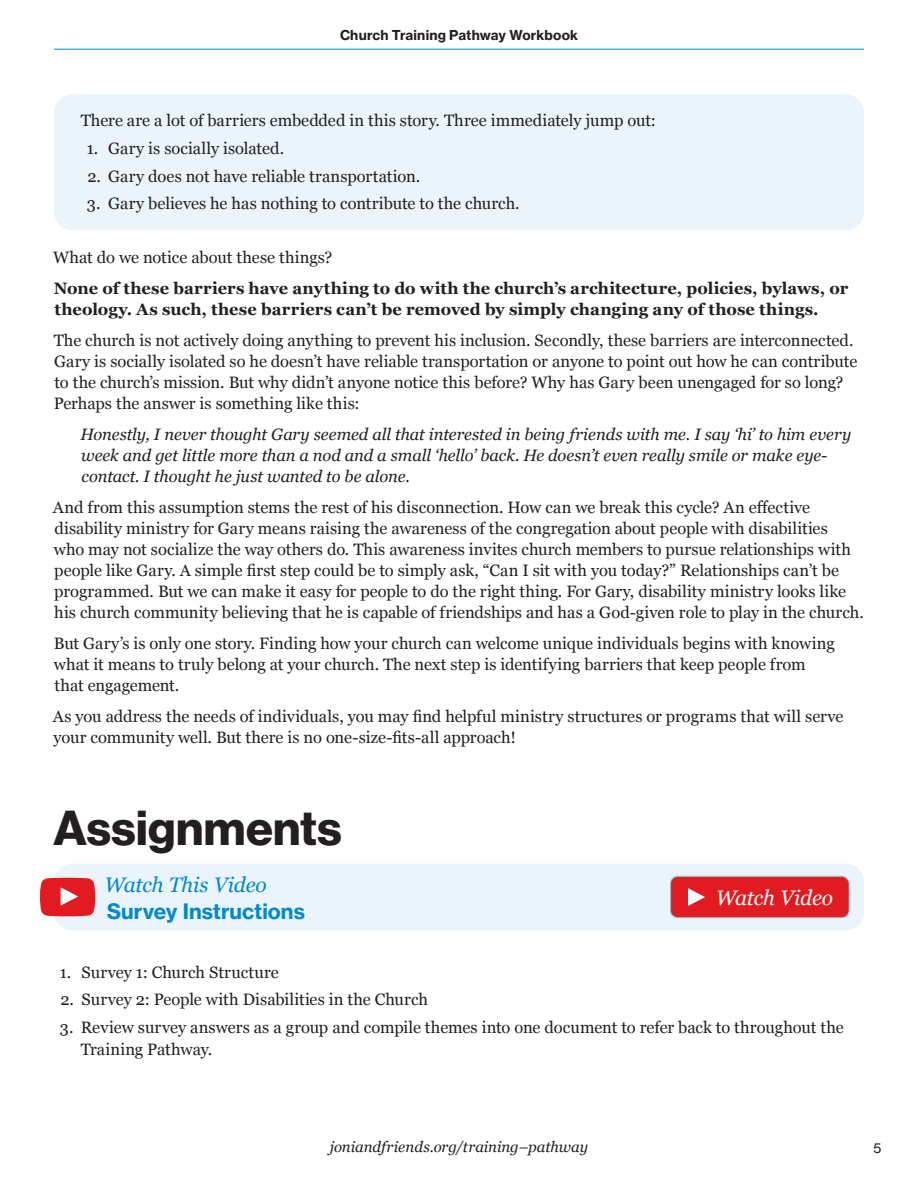
<style>
.page{position:relative;width:918px;height:1188px;background:#fff}
.page>*{position:absolute;margin:0;border:0;box-sizing:border-box;transform-origin:0 0}
.t1{font:48px "N Haas Grotesk DS Pro 75 Bd";letter-spacing:.01em;color:#231f20}
.Blue_Subheadline{font:21px/27px "N Haas Grotesk TX Pro 75 Bd";letter-spacing:.005em;color:#0089cf}
.Body{font:italic 21px "Georgia";letter-spacing:-.01em;color:#fff}
.Body-2{font:16.5px/21px "Georgia";color:#231f20}
.FAQ_Answer{font:italic 16.5px/21px "Georgia";letter-spacing:-.005em;color:#231f20}
.Body-3{font:700 16.5px/21px "Georgia";letter-spacing:.005em;color:#231f20}
.t2{font:italic 15px "Georgia";color:#231f20}
.t3{font:13.5px "N Haas Grotesk TX Pro 75 Bd";letter-spacing:.015em;color:#231f20}
.t4{font:13.5px "N Haas Grotesk TX Pro 55 Rg";color:#231f20}
.s1{font-family:"Georgia";font-style:italic}
</style>
<div class="page">
<hr style="left:54px;top:49px;width:810px;height:1px;background:#0089cf">
<div style="left:54px;top:864px;width:810px;height:66px;background:#ebf4fa;border-radius:18px"></div>
<svg style="left:40px;top:877px;width:56px;height:40px;background:#e54047"></svg>
<div style="left:54px;top:94px;width:810px;height:136px;background:#ebf4fa;border-radius:18px"></div>
<div style="left:670px;top:875px;width:180px;height:44px;background:#231f20;opacity:.85"></div>
<div style="left:672px;top:877px;width:176px;height:40px;background:#e21a21;border-radius:7px"></div>
<svg style="left:688px;top:888px;width:17px;height:18px"></svg>
<p class="t3" style="left:340px;top:27px;width:240px">Church Training Pathway Workbook</p>
<p class="Body-2" style="left:81px;top:109px;width:577px">There are a lot of barriers embedded in this story. Three immediately jump out:</p>
<p class="Body-2" style="left:87px;top:137px;width:199px">1. Gary is socially isolated.</p>
<p class="Body-2" style="left:87px;top:165px;width:334px">2. Gary does not have reliable transportation.</p>
<p class="Body-2" style="left:87px;top:193px;width:434px">3. Gary believes he has nothing to contribute to the church.</p>
<p class="Body-2" style="left:53px;top:246px;width:281px">What do we notice about these things?</p>
<p class="Body-3" style="left:54px;top:277px;width:796px">None of these barriers have anything to do with the church’s architecture, policies, bylaws, or theology. As such, these barriers can’t be removed by simply changing any of those things.</p>
<p class="Body-2" style="left:54px;top:329px;width:805px">The church is not actively doing anything to prevent his inclusion. Secondly, these barriers are interconnected.<br>Gary is socially isolated so he doesn’t have reliable transportation or anyone to point out how he can contribute to the church’s mission. But why didn’t anyone notice this before? Why has Gary been unengaged for so long?<br>Perhaps the answer is something like this:</p>
<p class="FAQ_Answer" style="left:80px;top:423px;width:772px">Honestly, I never thought Gary seemed all that interested in being friends with me. I say ‘hi’ to him every week and get little more than a nod and a small ‘hello’ back. He doesn’t even really smile or make eye&shy;contact. I thought he just wanted to be alone.</p>
<p class="Body-2" style="left:53px;top:496px;width:812px">And from this assumption stems the rest of his disconnection. How can we break this cycle? An effective disability ministry for Gary means raising the awareness of the congregation about people with disabilities<br>who may not socialize the way others do. This awareness invites church members to pursue relationships with people like Gary. A simple first step could be to simply ask, “Can I sit with you today?” Relationships can’t be programmed. But we can make it easy for people to do the right thing. For Gary, disability ministry looks like his church community believing that he is capable of friendships and has a God-given role to play in the church.</p>
<p class="Body-2" style="left:54px;top:632px;width:783px">But Gary’s is only one story. Finding how your church can welcome unique individuals begins with knowing what it means to truly belong at your church. The next step is identifying barriers that keep people from that engagement.</p>
<p class="Body-2" style="left:53px;top:706px;width:792px">As you address the needs of individuals, you may find helpful ministry structures or programs that will serve your community well. But there is no one-size-fits-all approach!</p>
<p class="t1" style="left:54px;top:800px;width:290px">Assignments</p>
<p class="Blue_Subheadline" style="left:104px;top:871px;width:202px"><span class="s1">Watch This Video<br></span>Survey Instructions</p>
<p class="Body" style="left:716px;top:882px;width:119px">Watch Video</p>
<p class="Body-2" style="left:60px;top:961px;width:221px">1. Survey 1: Church Structure</p>
<p class="Body-2" style="left:60px;top:989px;width:369px">2. Survey 2: People with Disabilities in the Church</p>
<p class="Body-2" style="left:81px;top:1016px;width:765px;line-height:21.6px;text-indent:-21px">3. Review survey answers as a group and compile themes into one document to refer back to throughout the<br>Training Pathway.</p>
<p class="t2" style="left:330px;top:1136px;width:260px">joniandfriends.org/training–pathway</p>
<p class="t4" style="left:874px;top:1139px;width:9px">5</p>
</div>
